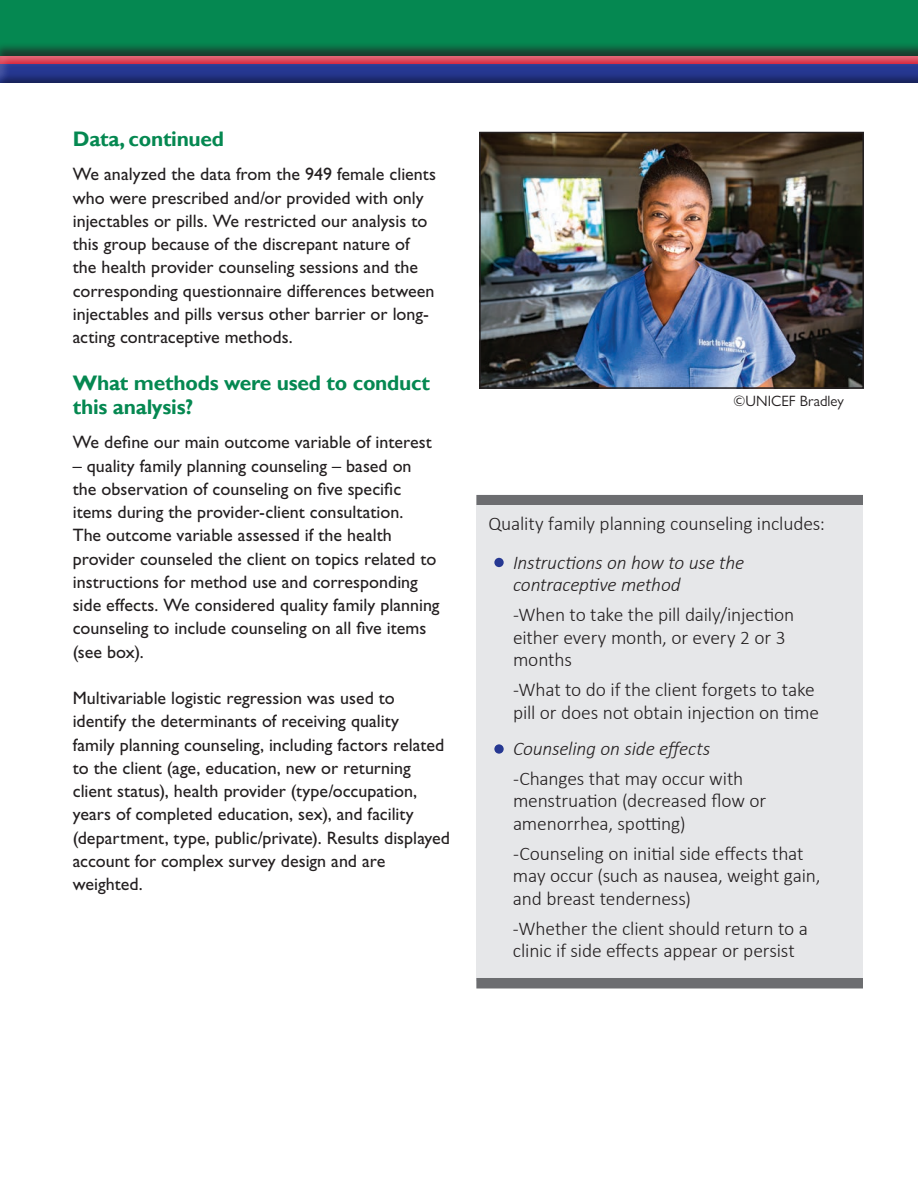
<style>
.page{position:relative;width:918px;height:1188px;background:#fff}
.page>*{position:absolute;margin:0;border:0;box-sizing:border-box;transform-origin:0 0}
.t1{font:700 21px/24px "Gill Sans";letter-spacing:-.01em;color:#058851}
.t2{font:300 19.5px/22.5px "Calibri";letter-spacing:-.01em;color:#231f20}
.t3{font:italic 300 19.5px/22.5px "Calibri";letter-spacing:-.01em;color:#231f20}
.t4{font:18px/23.2px "Gill Sans Std";color:#231f20}
.t5{font:15px "Gill Sans Nova";color:#231f20}
</style>
<div class="page">
<div style="left:0;top:0;width:918px;height:60px;background:#058851"></div>
<div style="left:0;top:42px;width:918px;height:42px;background:#231f20;opacity:.75"></div>
<div style="left:0;top:55px;width:918px;height:30px;background:#231f20;opacity:.5"></div>
<div style="left:476px;top:495px;width:387px;height:10px;background:#6c6d70"></div>
<div style="left:476px;top:505px;width:387px;height:476px;background:#e6e7e9"></div>
<div style="left:476px;top:978px;width:387px;height:10px;background:#6c6d70"></div>
<svg style="left:494px;top:744px;width:10px;height:10px"></svg>
<div style="left:494px;top:558px;width:10px;height:9px;background:#263892;border-radius:50%"></div>
<img style="left:482px;top:135px;width:379px;height:251px">
<div style="left:479px;top:132px;width:385px;height:257px;border:2px solid #231f20"></div>
<p class="t1" style="left:73px;top:128px;width:153px">Data, continued</p>
<p class="t4" style="left:73px;top:163px;width:365px">We analyzed the data from the 949 female clients who were prescribed and/or provided with only injectables or pills. We restricted our analysis to this group because of the discrepant nature of the health provider counseling sessions and the corresponding questionnaire differences between injectables and pills versus other barrier or long&shy;acting contraceptive methods.</p>
<p class="t1" style="left:73px;top:372px;width:359px">What methods were used to conduct this analysis?</p>
<p class="t4" style="left:73px;top:431px;width:361px">We define our main outcome variable of interest</p>
<p class="t4" style="left:73px;top:454px;width:368px">– quality family planning counseling – based on the observation of counseling on five specific items during the provider-client consultation.<br>The outcome variable assessed if the health provider counseled the client on topics related to instructions for method use and corresponding side effects. We considered quality family planning counseling to include counseling on all five items (see box).</p>
<p class="t4" style="left:73px;top:687px;width:379px">Multivariable logistic regression was used to identify the determinants of receiving quality<br>family planning counseling, including factors related to the client (age, education, new or returning client status), health provider (type/occupation, years of completed education, sex), and facility (department, type, public/private). Results displayed account for complex survey design and are weighted.</p>
<p class="t5" style="left:734px;top:392px;width:112px">©UNICEF Bradley</p>
<p class="t2" style="left:488px;top:512px;width:338px">Quality family planning counseling includes:</p>
<p class="t3" style="left:513px;top:551px;width:233px">Instructions on how to use the contraceptive method</p>
<p class="t2" style="left:513px;top:603px;width:283px">-When to take the pill daily/injection either every month, or every 2 or 3 months</p>
<p class="t2" style="left:513px;top:678px;width:308px">-What to do if the client forgets to take pill or does not obtain injection on time</p>
<p class="t3" style="left:513px;top:737px;width:199px">Counseling on side effects</p>
<p class="t2" style="left:513px;top:767px;width:255px">-Changes that may occur with menstruation (decreased flow or amenorrhea, spotting)</p>
<p class="t2" style="left:513px;top:842px;width:309px">-Counseling on initial side effects that may occur (such as nausea, weight gain, and breast tenderness)</p>
<p class="t2" style="left:513px;top:917px;width:296px">-Whether the client should return to a clinic if side effects appear or persist</p>
</div>
